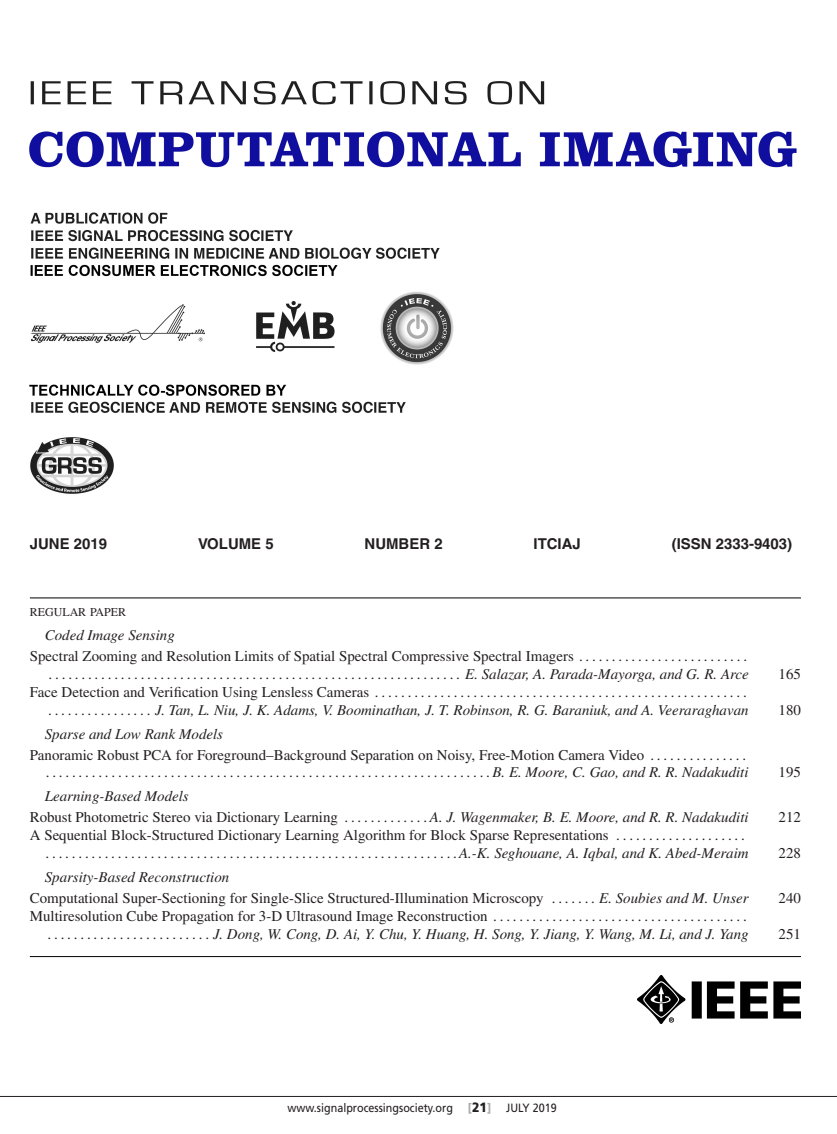
<style>
.page{position:relative;width:837px;height:1134px;background:#fff}
.page>*{position:absolute;margin:0;border:0;box-sizing:border-box;transform-origin:0 0}
.t1{font:15px/20.9px "Times";color:#231f20}
.t2{font:italic 15px/20.9px "Times";color:#231f20}
.t3{font:700 15px "Helvetica";color:#231f20}
.t4{font:12px "Frutiger LT Std";color:#231f20;scale:.9 1}
.t5{font:12px "Times";color:#231f20}
.t6{font:900 12px "Frutiger LT Std";color:#a8a9ad;scale:.9 1}
.s1{font-style:normal}
.s2{font-style:italic}
.s3{font-size:13.5px;color:#231f20}
</style>
<div class="page">
<img style="left:30px;top:81px;width:766px;height:413px">
<hr style="left:30px;top:598px;width:771px;height:1px;background:#000">
<hr style="left:30px;top:956px;width:771px;height:1px;background:#000">
<img style="left:637px;top:976px;width:164px;height:47px">
<hr style="left:0;top:1096px;width:837px;height:1px;background:#231f20">
<p class="t3" style="left:30px;top:538px;width:79px">JUNE 2019</p>
<p class="t3" style="left:198px;top:538px;width:77px">VOLUME 5</p>
<p class="t3" style="left:365px;top:538px;width:80px">NUMBER 2</p>
<p class="t3" style="left:534px;top:538px;width:49px">ITCIAJ</p>
<p class="t3" style="left:672px;top:538px;width:122px">(ISSN 2333-9403)</p>
<p class="t5" style="left:30px;top:608px;width:98px">REGULAR PAPER</p>
<p class="t2" style="left:45px;top:626px;width:132px">Coded Image Sensing</p>
<p class="t1" style="left:30px;top:647px;width:719px">Spectral Zooming and Resolution Limits of Spatial Spectral Compressive Spectral Imagers . . . . . . . . . . . . . . . . . . . . . . . . . .</p>
<p class="t2" style="left:49px;top:665px;width:701px">............................................................... E.Salazar,A.Parada-Mayorga,andG.R.Arce</p>
<p class="t1" style="left:779px;top:665px;width:24px">165</p>
<p class="t1" style="left:30px;top:683px;width:718px">FaceDetectionandVerificationUsingLenslessCameras .........................................................</p>
<p class="t2" style="left:49px;top:701px;width:701px">. . . . . . . . . . . . . . . . J. Tan, L. Niu, J. K. Adams, V. Boominathan, J. T. Robinson, R. G. Baraniuk, and A. Veeraraghavan</p>
<p class="t1" style="left:779px;top:701px;width:24px">180</p>
<p class="t2" style="left:45px;top:724px;width:180px">Sparse and Low Rank Models</p>
<p class="t1" style="left:30px;top:745px;width:718px">Panoramic Robust PCA for Foreground–Background Separation on Noisy, Free-Motion Camera Video . . . . . . . . . . . . . . .</p>
<p class="t2" style="left:46px;top:763px;width:704px">....................................................................B.E.Moore,C.Gao,andR.R.Nadakuditi</p>
<p class="t1" style="left:779px;top:763px;width:24px">195</p>
<p class="t2" style="left:30px;top:787px;width:720px;text-indent:15px">Learning-Based Models<br><span class="s1">Robust Photometric Stereo via Dictionary Learning . . . . . . . . . . . . .</span> A. J. Wagenmaker, B. E. Moore, and R. R. Nadakuditi</p>
<p class="t1" style="left:779px;top:808px;width:24px">212</p>
<p class="t1" style="left:30px;top:826px;width:717px">A Sequential Block-Structured Dictionary Learning Algorithm for Block Sparse Representations . . . . . . . . . . . . . . . . . . . .</p>
<p class="t2" style="left:46px;top:844px;width:704px">...............................................................A.-K.Seghouane,A.Iqbal,andK.Abed-Meraim</p>
<p class="t1" style="left:779px;top:844px;width:24px">228</p>
<p class="t1" style="left:30px;top:868px;width:720px;text-indent:15px"><span class="s2">Sparsity-Based Reconstruction<br></span>Computational Super-Sectioning for Single-Slice Structured-Illumination Microscopy . . . . . . . <span class="s2">E. Soubies and M. Unser</span></p>
<p class="t1" style="left:779px;top:889px;width:24px">240</p>
<p class="t1" style="left:30px;top:907px;width:718px">Multiresolution Cube Propagation for 3-D Ultrasound Image Reconstruction . . . . . . . . . . . . . . . . . . . . . . . . . . . . . . . . . . . . . . .</p>
<p class="t2" style="left:48px;top:925px;width:702px">. . . . . . . . . . . . . . . . . . . . . . . . . J. Dong, W. Cong, D. Ai, Y. Chu, Y. Huang, H. Song, Y. Jiang, Y. Wang, M. Li, and J. Yang</p>
<p class="t1" style="left:779px;top:925px;width:24px">251</p>
<p class="t4" style="left:288px;top:1101px;width:185px">www.signalprocessingsociety.org</p>
<p class="t6" style="left:468px;top:1101px;width:27px">[<span class="s3">21</span>]</p>
<p class="t4" style="left:506px;top:1101px;width:58px">JULY 2019</p>
</div>
